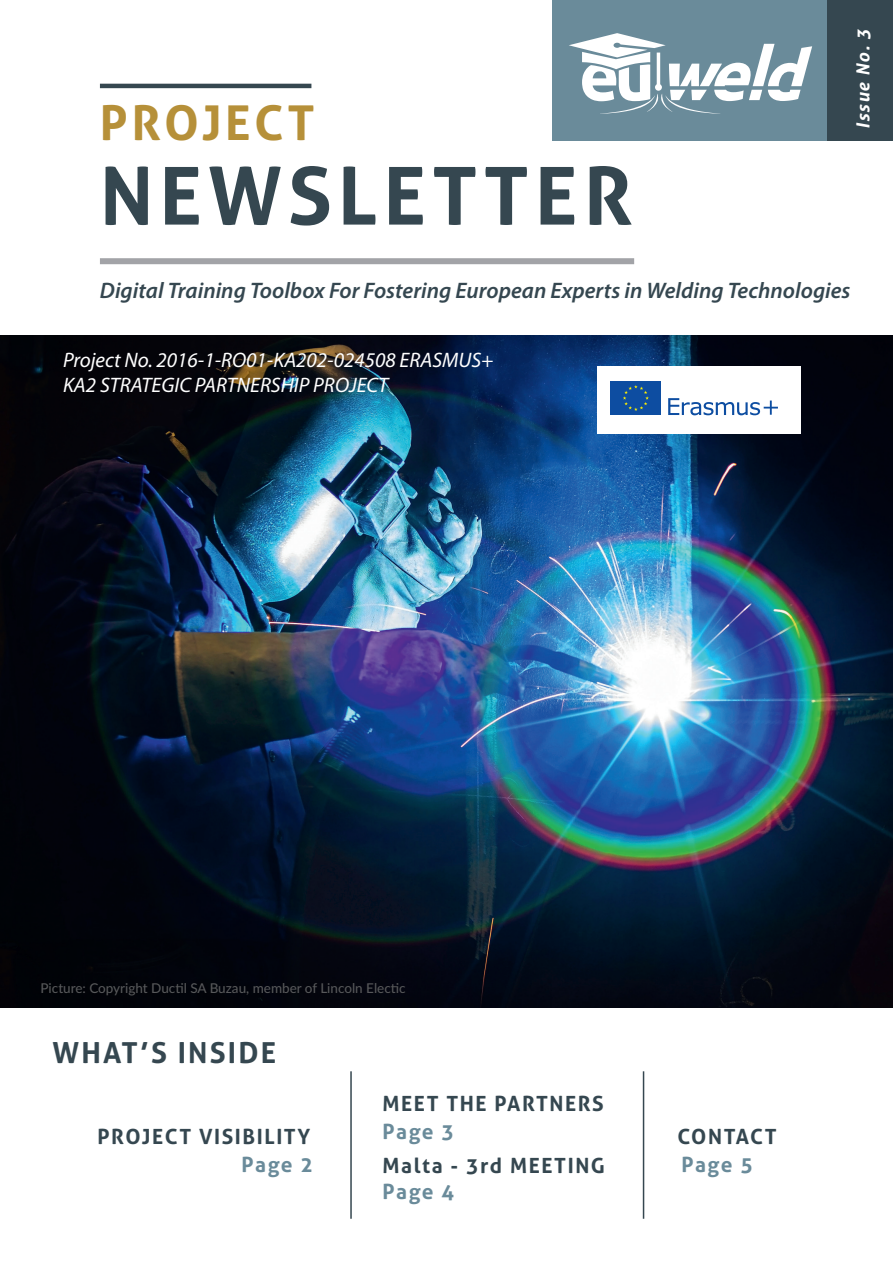
<style>
.page{position:relative;width:893px;height:1263px;background:#fff}
.page>*{position:absolute;margin:0;border:0;box-sizing:border-box;transform-origin:0 0}
.t1{font:700 80.1px "Aller";letter-spacing:.075em;color:#354750}
.t2{font:700 48.15px "Aller";letter-spacing:.075em;color:#b69039}
.t3{font:700 28.95px "Aller";letter-spacing:.075em;color:#354750}
.t4{font:italic 600 22.5px "Myriad Pro";color:#354750}
.t5{font:italic 21px/25.2px "Myriad Pro";color:#fff}
.t6{font:700 21px "Aller";letter-spacing:.075em;color:#354750}
.t7{font:700 21px "Aller";letter-spacing:.065em;color:#6a8b9a}
.t8{font:italic 700 18px "Aller";color:#fff}
.t9{font:500 13.5px "Lato";color:#57585a}
</style>
<div class="page">
<div style="left:100px;top:258px;width:534px;height:6px;background:#a2a3a7"></div>
<hr style="left:100px;top:84px;width:211px;height:4px;background:#354750">
<div style="left:552px;top:0;width:275px;height:140px;background:#6a8b9a"></div>
<div style="left:827px;top:0;width:66px;height:141px;background:#354750"></div>
<svg style="left:569px;top:33px;width:243px;height:81px"></svg>
<img style="left:0;top:336px;width:893px;height:671px">
<hr style="left:350px;top:1071px;width:2px;height:148px;background:#354750">
<hr style="left:643px;top:1071px;width:1px;height:148px;background:#354750">
<div style="left:597px;top:366px;width:203px;height:68px;background:#fff"></div>
<svg style="left:668px;top:398px;width:110px;height:17px"></svg>
<div style="left:611px;top:381px;width:50px;height:34px;background:#0d4da1"></div>
<svg style="left:623px;top:385px;width:26px;height:26px"></svg>
<h2 class="t2" style="left:100px;top:94px;width:216px">PROJECT</h2>
<h1 class="t1" style="left:100px;top:147px;width:534px">NEWSLETTER</h1>
<p class="t8" style="left:852px;top:129px;width:102px;rotate:-90deg">Issue No. 3</p>
<p class="t4" style="left:100px;top:276px;width:752px">Digital Training Toolbox For Fostering European Experts in Welding Technologies</p>
<p class="t5" style="left:63px;top:347px;width:432px">Project No. 2016-1-RO01-KA202-024508 ERASMUS+<br>KA2 STRATEGIC PARTNERSHIP PROJECT</p>
<p class="t9" style="left:40px;top:978px;width:367px">Picture: Copyright Ductil SA Buzau, member of Lincoln Electic</p>
<h3 class="t3" style="left:52px;top:1035px;width:225px">WHAT’S INSIDE</h3>
<p class="t6" style="left:382px;top:1090px;width:223px">MEET THE PARTNERS</p>
<p class="t7" style="left:382px;top:1118px;width:73px">Page 3</p>
<p class="t6" style="left:677px;top:1123px;width:101px">CONTACT</p>
<p class="t7" style="left:681px;top:1151px;width:73px">Page 5</p>
<p class="t7" style="left:382px;top:1179px;width:73px">Page 4</p>
<p class="t6" style="left:98px;top:1123px;width:214px">PROJECT VISIBILITY</p>
<p class="t7" style="left:242px;top:1151px;width:73px">Page 2</p>
<p class="t6" style="left:382px;top:1153px;width:224px">Malta - 3rd MEETING</p>
</div>
